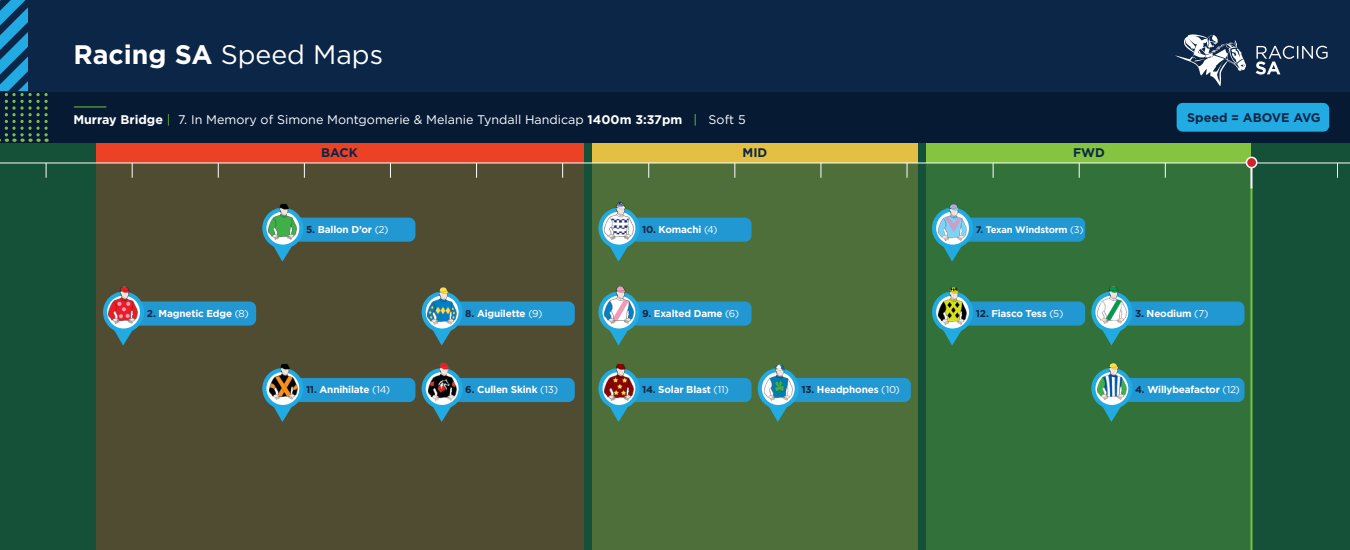
<style>
.page{position:relative;width:1350px;height:550px;background:#155138}
.page>*{position:absolute;margin:0;border:0;box-sizing:border-box;transform-origin:0 0}
.t1{font:26.8px "Gotham HTF";color:#fff}
.t2{font:12.5px "Gotham HTF";color:#fff}
.t3{font:700 12.5px "Gotham HTF";color:#0c2647}
.t4{font:700 10px "Gotham HTF";letter-spacing:-.02em;color:#fff}
.t5{font:700 9.5px "Gotham HTF";letter-spacing:-.025em;color:#fff}
.s1{font-weight:700}
.s2{color:#79c142}
.s3{font-family:"Gotham"}
.s4{color:#0c2647}
.s5{font-family:"Gotham";font-weight:400}
</style>
<div class="page">
<div style="left:96px;top:163px;width:487px;height:387px;background:#504c32"></div>
<div style="left:96px;top:143px;width:487px;height:20px;background:#eb4225"></div>
<div style="left:592px;top:143px;width:326px;height:20px;background:#e3c042"></div>
<div style="left:592px;top:163px;width:326px;height:387px;background:#4e6f3a"></div>
<div style="left:927px;top:143px;width:324px;height:20px;background:#84c440"></div>
<div style="left:927px;top:162px;width:324px;height:388px;background:#33713a"></div>
<hr style="left:0;top:162px;width:1350px;height:1px;background:#fff">
<svg style="left:46px;top:163px;width:1px;height:15px"></svg>
<svg style="left:132px;top:163px;width:1px;height:15px"></svg>
<svg style="left:476px;top:163px;width:1px;height:15px"></svg>
<svg style="left:993px;top:163px;width:1px;height:15px"></svg>
<svg style="left:1079px;top:163px;width:1px;height:15px"></svg>
<svg style="left:1165px;top:163px;width:1px;height:15px"></svg>
<svg style="left:1337px;top:163px;width:1px;height:15px"></svg>
<svg style="left:907px;top:163px;width:1px;height:15px"></svg>
<svg style="left:820px;top:163px;width:1px;height:15px"></svg>
<svg style="left:734px;top:163px;width:1px;height:15px"></svg>
<svg style="left:648px;top:163px;width:1px;height:15px"></svg>
<svg style="left:562px;top:163px;width:1px;height:15px"></svg>
<svg style="left:390px;top:163px;width:1px;height:15px"></svg>
<svg style="left:304px;top:163px;width:1px;height:15px"></svg>
<svg style="left:218px;top:163px;width:1px;height:15px"></svg>
<hr style="left:1250px;top:187px;width:2px;height:363px;background:#79c142">
<hr style="left:1250px;top:157px;width:2px;height:31px;background:#fff">
<div style="left:1246px;top:157px;width:11px;height:11px;background:#d1232a;border-radius:50%"></div>
<div style="left:1246px;top:157px;width:11px;height:11px;border:2px solid #fff;border-radius:50%"></div>
<div style="left:0;top:0;width:1350px;height:143px;background:#0c2647"></div>
<div style="left:0;top:92px;width:1350px;height:51px;background:#071a34"></div>
<hr style="left:74px;top:106px;width:32px;height:1px;background:#79c142">
<svg style="left:1256px;top:46px;width:72px;height:29px"></svg>
<svg style="left:1175px;top:34px;width:71px;height:52px"></svg>
<svg style="left:0;top:0;width:48px;height:142px"></svg>
<div style="left:1177px;top:103px;width:152px;height:29px;background:#22abe2;border-radius:6px"></div>
<svg style="left:262px;top:373px;width:153px;height:49px"></svg>
<svg style="left:262px;top:213px;width:153px;height:49px"></svg>
<svg style="left:103px;top:297px;width:153px;height:49px"></svg>
<svg style="left:598px;top:213px;width:154px;height:49px"></svg>
<svg style="left:598px;top:297px;width:154px;height:49px"></svg>
<svg style="left:598px;top:373px;width:154px;height:49px"></svg>
<svg style="left:758px;top:374px;width:153px;height:48px"></svg>
<svg style="left:1091px;top:297px;width:153px;height:49px"></svg>
<svg style="left:1091px;top:373px;width:153px;height:49px"></svg>
<svg style="left:932px;top:214px;width:153px;height:48px"></svg>
<svg style="left:932px;top:297px;width:153px;height:49px"></svg>
<svg style="left:422px;top:297px;width:153px;height:49px"></svg>
<svg style="left:422px;top:374px;width:153px;height:48px"></svg>
<img style="left:605px;top:286px;width:28px;height:37px">
<img style="left:605px;top:202px;width:28px;height:38px">
<img style="left:605px;top:363px;width:28px;height:37px">
<img style="left:268px;top:203px;width:29px;height:37px">
<img style="left:1098px;top:286px;width:28px;height:37px">
<img style="left:269px;top:363px;width:29px;height:37px">
<img style="left:764px;top:364px;width:29px;height:37px">
<img style="left:1098px;top:363px;width:28px;height:37px">
<img style="left:938px;top:288px;width:29px;height:36px">
<img style="left:428px;top:364px;width:29px;height:36px">
<img style="left:938px;top:204px;width:29px;height:36px">
<img style="left:109px;top:286px;width:29px;height:37px">
<img style="left:428px;top:287px;width:28px;height:37px">
<p class="t1" style="left:73px;top:39px;width:311px"><span class="s1">Racing SA</span> Speed Maps</p>
<p class="t2" style="left:73px;top:113px;width:674px"><span class="s1">Murray Bridge</span> <span class="s2">|</span> 7. In Memory of Simone Montgomerie &amp; Melanie Tyndall Handicap <span class="s1">1400m 3:37pm</span> <span class="s2">|</span> <span class="s3">Soft 5</span></p>
<p class="t3" style="left:1187px;top:110px;width:135px">Speed = ABOVE AVG</p>
<p class="t3" style="left:321px;top:145px;width:38px">BACK</p>
<p class="t3" style="left:743px;top:145px;width:26px">MID</p>
<p class="t3" style="left:1073px;top:145px;width:33px">FWD</p>
<p class="t4" style="left:147px;top:308px;width:104px"><span class="s4">2.</span> Magnetic Edge <span class="s5">(8)</span></p>
<p class="t4" style="left:306px;top:224px;width:84px"><span class="s4">5.</span> Ballon D’or <span class="s5">(2)</span></p>
<p class="t4" style="left:306px;top:384px;width:86px"><span class="s4">11.</span> Annihilate <span class="s5">(14)</span></p>
<p class="t4" style="left:642px;top:224px;width:77px"><span class="s4">10.</span> Komachi <span class="s5">(4)</span></p>
<p class="t5" style="left:976px;top:224px;width:109px"><span class="s4">7.</span> Texan Windstorm <span class="s5">(3)</span></p>
<p class="t4" style="left:465px;top:308px;width:79px"><span class="s4">8.</span> Aiguilette <span class="s5">(9)</span></p>
<p class="t4" style="left:976px;top:308px;width:89px"><span class="s4">12.</span> Fiasco Tess <span class="s5">(5)</span></p>
<p class="t4" style="left:642px;top:308px;width:99px"><span class="s4">9.</span> Exalted Dame <span class="s5">(6)</span></p>
<p class="t4" style="left:465px;top:384px;width:94px"><span class="s4">6.</span> Cullen Skink <span class="s5">(13)</span></p>
<p class="t4" style="left:642px;top:384px;width:88px"><span class="s4">14.</span> Solar Blast <span class="s5">(11)</span></p>
<p class="t4" style="left:801px;top:384px;width:100px"><span class="s4">13.</span> Headphones <span class="s5">(10)</span></p>
<p class="t4" style="left:1135px;top:308px;width:75px"><span class="s4">3.</span> Neodium <span class="s5">(7)</span></p>
<p class="t4" style="left:1135px;top:384px;width:106px"><span class="s4">4.</span> Willybeafactor <span class="s5">(12)</span></p>
</div>
